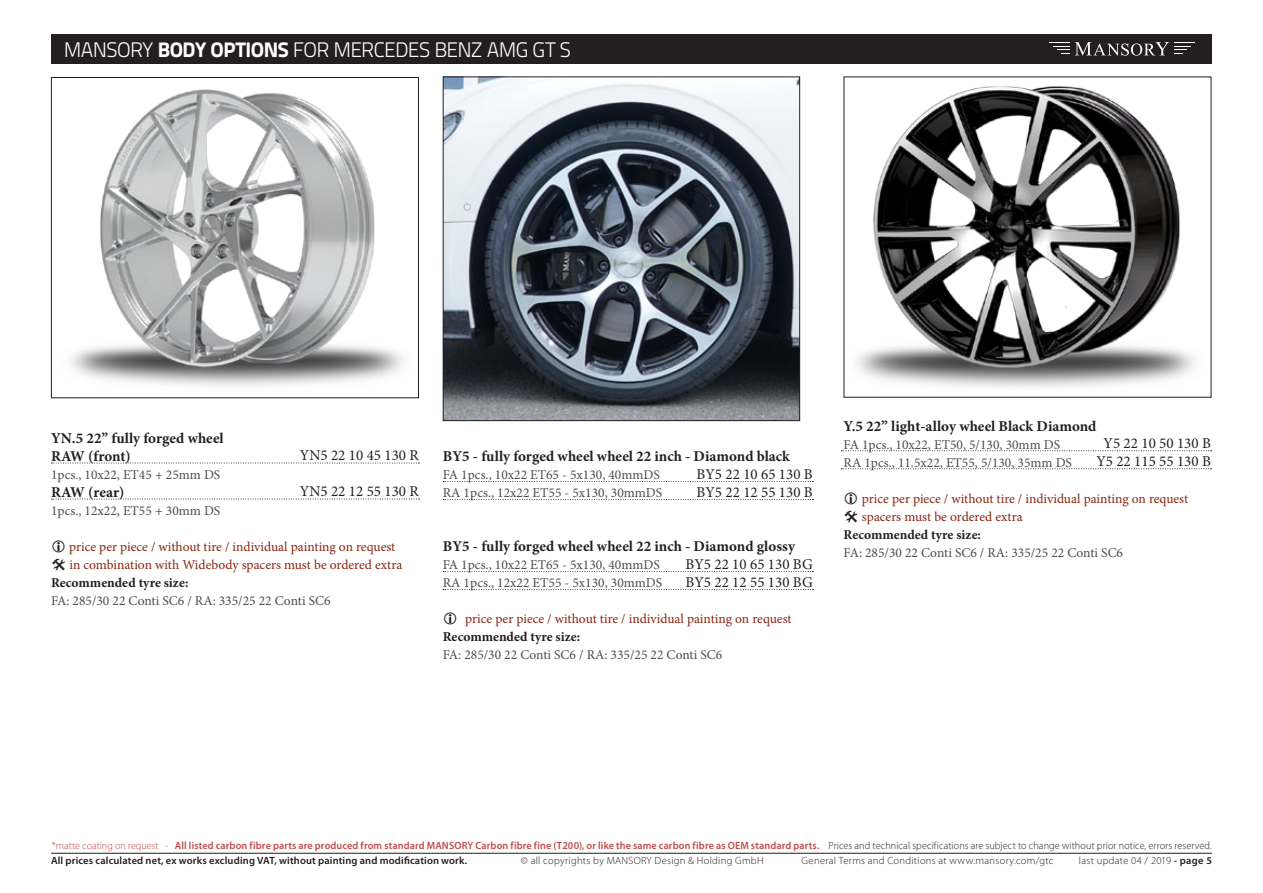
<style>
.page{position:relative;width:1263px;height:893px;background:#fff}
.page>*{position:absolute;margin:0;border:0;box-sizing:border-box;transform-origin:0 0}
.t1{font:300 21px "Titillium Text 22 L";letter-spacing:-.03em;color:#fff}
.name_of_product{font:700 15px "Minion Pro";color:#231f20}
.NR{font:15px "Minion Pro";color:#231f20}
.description{font:13.5px "Minion Pro";color:#8a2512}
.description-2{font:13.5px/18px "Minion Pro";color:#4b4c4d}
.poznamka_red{font:13.5px "Minion Pro";color:#4b4c4d}
.poznamka_red-2{font:700 13.5px "Minion Pro";color:#231f20}
.t2{font:600 10.5px/15px "Myriad Pro";letter-spacing:.015em;color:#c24a49}
.t3{font:300 10.5px "Myriad Pro";letter-spacing:.03em;color:#231f20}
.s1{font-weight:800}
.s2{font-weight:300}
.s3{font-weight:300;color:#231f20}
.s4{color:#231f20}
.s5{font-weight:600}
</style>
<div class="page">
<div style="left:51px;top:34px;width:1161px;height:30px;background:#231f20"></div>
<svg style="left:1049px;top:42px;width:20px;height:12px"></svg>
<svg style="left:1075px;top:42px;width:120px;height:14px"></svg>
<hr style="left:51px;top:853px;width:1161px;height:1px;background:#231f20">
<img style="left:857px;top:86px;width:338px;height:301px">
<img style="left:445px;top:79px;width:353px;height:340px">
<div style="left:443px;top:77px;width:357px;height:344px;border:1px solid #231f20"></div>
<img style="left:71px;top:89px;width:332px;height:297px">
<div style="left:51px;top:77px;width:368px;height:321px;border:1px solid #231f20"></div>
<svg style="left:51px;top:463px;width:368px;height:1px"></svg>
<svg style="left:51px;top:499px;width:368px;height:1px"></svg>
<svg style="left:443px;top:481px;width:370px;height:1px"></svg>
<svg style="left:443px;top:499px;width:370px;height:1px"></svg>
<svg style="left:443px;top:571px;width:370px;height:1px"></svg>
<svg style="left:443px;top:589px;width:370px;height:1px"></svg>
<svg style="left:841px;top:450px;width:370px;height:1px"></svg>
<svg style="left:841px;top:468px;width:370px;height:1px"></svg>
<h1 class="t1" style="left:64px;top:34px;width:508px">MANSORY <span class="s1">BODY OPTIONS</span> FOR MERCEDES BENZ AMG GT S</h1>
<p class="name_of_product" style="left:51px;top:428px;width:174px">YN.5 22’’ fully forged wheel</p>
<p class="name_of_product" style="left:51px;top:446px;width:81px">RAW (front)</p>
<p class="description-2" style="left:51px;top:466px;width:171px">1pcs., 10x22, ET45 + 25mm DS</p>
<p class="name_of_product" style="left:51px;top:482px;width:75px">RAW (rear)</p>
<p class="description-2" style="left:51px;top:502px;width:171px">1pcs., 12x22, ET55 + 30mm DS</p>
<p class="description" style="left:69px;top:538px;width:328px">price per piece / without tire / individual painting on request</p>
<p class="description" style="left:69px;top:556px;width:334px">in combination with Widebody spacers must be ordered extra</p>
<p class="poznamka_red-2" style="left:51px;top:573px;width:139px">Recommended tyre size:</p>
<p class="poznamka_red" style="left:51px;top:592px;width:281px">FA: 285/30 22 Conti SC6 / RA: 335/25 22 Conti SC6</p>
<p class="NR" style="left:300px;top:445px;width:120px">YN5 22 10 45 130 R</p>
<p class="NR" style="left:300px;top:481px;width:120px">YN5 22 12 55 130 R</p>
<p class="name_of_product" style="left:443px;top:445px;width:349px">BY5 - fully forged wheel wheel 22 inch - Diamond black</p>
<p class="description-2" style="left:443px;top:465px;width:219px">FA 1pcs., 10x22 ET65 - 5x130, 40mmDS</p>
<p class="description-2" style="left:443px;top:483px;width:221px">RA 1pcs., 12x22 ET55 - 5x130, 30mmDS</p>
<p class="NR" style="left:697px;top:464px;width:118px">BY5 22 10 65 130 B</p>
<p class="NR" style="left:697px;top:482px;width:118px">BY5 22 12 55 130 B</p>
<p class="name_of_product" style="left:443px;top:535px;width:354px">BY5 - fully forged wheel wheel 22 inch - Diamond glossy</p>
<p class="description-2" style="left:443px;top:555px;width:219px">FA 1pcs., 10x22 ET65 - 5x130, 40mmDS</p>
<p class="description-2" style="left:443px;top:573px;width:221px">RA 1pcs., 12x22 ET55 - 5x130, 30mmDS</p>
<p class="description" style="left:465px;top:609px;width:328px">price per piece / without tire / individual painting on request</p>
<p class="poznamka_red-2" style="left:443px;top:627px;width:139px">Recommended tyre size:</p>
<p class="poznamka_red" style="left:443px;top:645px;width:281px">FA: 285/30 22 Conti SC6 / RA: 335/25 22 Conti SC6</p>
<p class="NR" style="left:685px;top:554px;width:129px">BY5 22 10 65 130 BG</p>
<p class="NR" style="left:685px;top:572px;width:129px">BY5 22 12 55 130 BG</p>
<p class="name_of_product" style="left:843px;top:415px;width:254px">Y.5 22” light-alloy wheel Black Diamond</p>
<p class="description-2" style="left:843px;top:436px;width:230px">FA 1pcs., 10x22, ET50, 5/130, 30mm DS<br>RA 1pcs., 11.5x22, ET55, 5/130, 35mm DS</p>
<p class="description" style="left:862px;top:489px;width:328px">price per piece / without tire / individual painting on request</p>
<p class="description" style="left:862px;top:507px;width:162px">spacers must be ordered extra</p>
<p class="poznamka_red-2" style="left:843px;top:525px;width:139px">Recommended tyre size:</p>
<p class="poznamka_red" style="left:843px;top:543px;width:281px">FA: 285/30 22 Conti SC6 / RA: 335/25 22 Conti SC6</p>
<p class="NR" style="left:1103px;top:433px;width:109px">Y5 22 10 50 130 B</p>
<p class="NR" style="left:1096px;top:451px;width:116px">Y5 22 115 55 130 B</p>
<p class="t2" style="left:51px;top:837px;width:1162px"><span class="s2">*matte coating on request -</span> All listed carbon fibre parts are produced from standard MANSORY Carbon fibre fine (T200), or like the same carbon fibre as OEM standard parts. <span class="s3">Prices and technical specifications are subject to change without prior notice, errors reserved.<br></span><span class="s4">All prices calculated net, ex works excluding VAT, without painting and modification work.</span></p>
<p class="t3" style="left:521px;top:854px;width:244px">© all copyrights by MANSORY Design &amp; Holding GmbH</p>
<p class="t3" style="left:802px;top:854px;width:253px">General Terms and Conditions at www.mansory.com/gtc</p>
<p class="t3" style="left:1079px;top:854px;width:135px">last update 04 / 2019 <span class="s5">- page 5</span></p>
</div>
